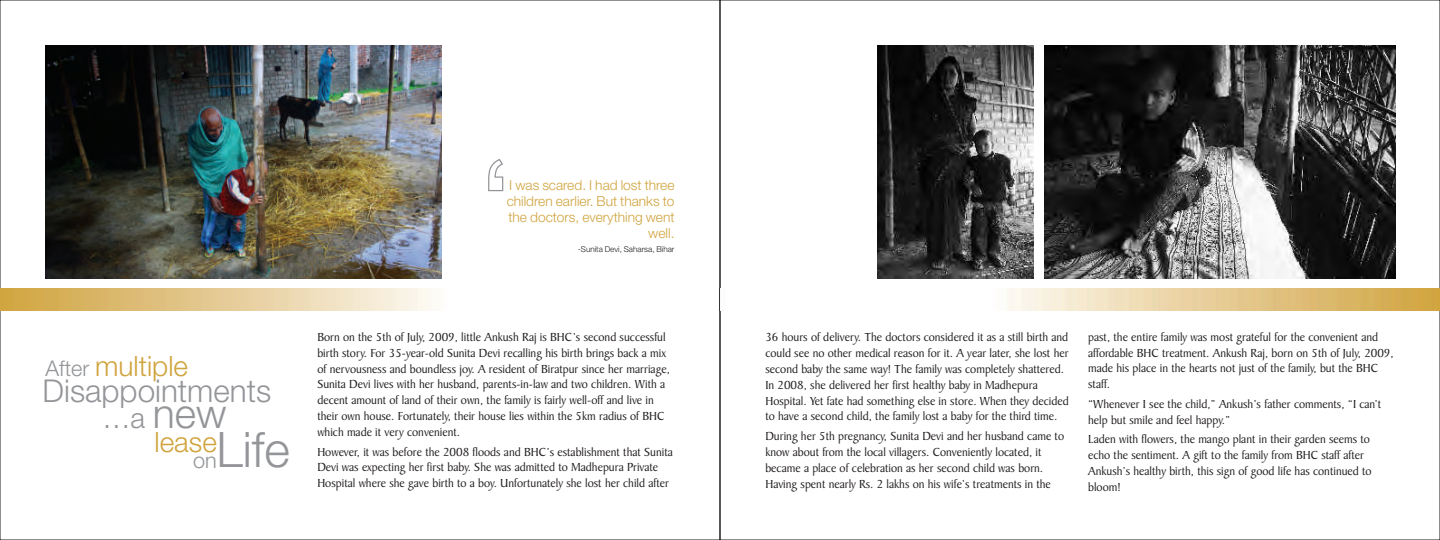
<style>
.page{position:relative;width:1440px;height:540px;background:#fff}
.page>*{position:absolute;margin:0;border:0;box-sizing:border-box;transform-origin:0 0}
.t1{font:300 49px "Helvetica Neue LT";color:#939598}
.t2{font:300 41px "Helvetica Neue LT";color:#939598}
.t3{font:300 31.5px "Helvetica Neue LT";color:#939598}
.t4{font:300 28px "Helvetica Neue LT";color:#d0a43e}
.t5{font:300 21.62px "Helvetica Neue LT";color:#939598}
.t6{font:300 13.75px/16.2px "Helvetica Neue LT";color:#d0a43e;text-align:right}
.t7{font:12.5px/15.9px "Baker Signet BT";color:#231f20}
.t8{font:300 8.12px "Helvetica Neue LT";color:#231f20}
.s1{font-size:21.62px;color:#939598}
.s2{font-size:28.12px}
</style>
<div class="page">
<img style="left:0;top:288px;width:1440px;height:23px">
<img style="left:45px;top:45px;width:397px;height:234px">
<svg style="left:488px;top:159px;width:16px;height:33px"></svg>
<img style="left:1045px;top:45px;width:350px;height:234px">
<img style="left:878px;top:45px;width:156px;height:234px">
<p class="t6" style="left:507px;top:178px;width:169px">I was scared. I had lost three children earlier. But thanks to the doctors, everything went well.</p>
<p class="t8" style="left:578px;top:246px;width:98px">-Sunita Devi, Saharsa, Bihar</p>
<h3 class="t4" style="left:45px;top:354px;width:144px"><span class="s1">After</span> multiple</h3>
<h3 class="t3" style="left:43px;top:377px;width:230px">Disappointments</h3>
<h3 class="t4" style="left:155px;top:430px;width:64px">lease</h3>
<h3 class="t5" style="left:193px;top:451px;width:25px">on</h3>
<h2 class="t2" style="left:102px;top:396px;width:126px"><span class="s2">…a</span> new</h2>
<h1 class="t1" style="left:217px;top:429px;width:75px">Life</h1>
<p class="t7" style="left:317px;top:330px;width:354px">Born on the 5th of July, 2009, little Ankush Raj is BHC’s second successful birth story. For 35-year-old Sunita Devi recalling his birth brings back a mix of nervousness and boundless joy. A resident of Biratpur since her marriage, Sunita Devi lives with her husband, parents-in-law and two children. With a decent amount of land of their own, the family is fairly well-off and live in their own house. Fortunately, their house lies within the 5km radius of BHC which made it very convenient.</p>
<p class="t7" style="left:317px;top:444px;width:357px">However, it was before the 2008 floods and BHC’s establishment that Sunita<br>Devi was expecting her first baby. She was admitted to Madhepura Private<br>Hospital where she gave birth to a boy. Unfortunately she lost her child after</p>
<p class="t7" style="left:765px;top:330px;width:305px">36 hours of delivery. The doctors considered it as a still birth and could see no other medical reason for it. A year later, she lost her second baby the same way! The family was completely shattered.<br>In 2008, she delivered her first healthy baby in Madhepura Hospital. Yet fate had something else in store. When they decided to have a second child, the family lost a baby for the third time.</p>
<p class="t7" style="left:765px;top:429px;width:300px">During her 5th pregnancy, Sunita Devi and her husband came to know about from the local villagers. Conveniently located, it became a place of celebration as her second child was born.<br>Having spent nearly Rs. 2 lakhs on his wife’s treatments in the</p>
<p class="t7" style="left:1088px;top:330px;width:307px">past, the entire family was most grateful for the convenient and affordable BHC treatment. Ankush Raj, born on 5th of July, 2009, made his place in the hearts not just of the family, but the BHC staff.</p>
<p class="t7" style="left:1088px;top:397px;width:294px">“Whenever I see the child,” Ankush’s father comments, “I can’t help but smile and feel happy.”</p>
<p class="t7" style="left:1088px;top:432px;width:285px">Laden with flowers, the mango plant in their garden seems to echo the sentiment. A gift to the family from BHC staff after Ankush’s healthy birth, this sign of good life has continued to bloom!</p>
</div>
